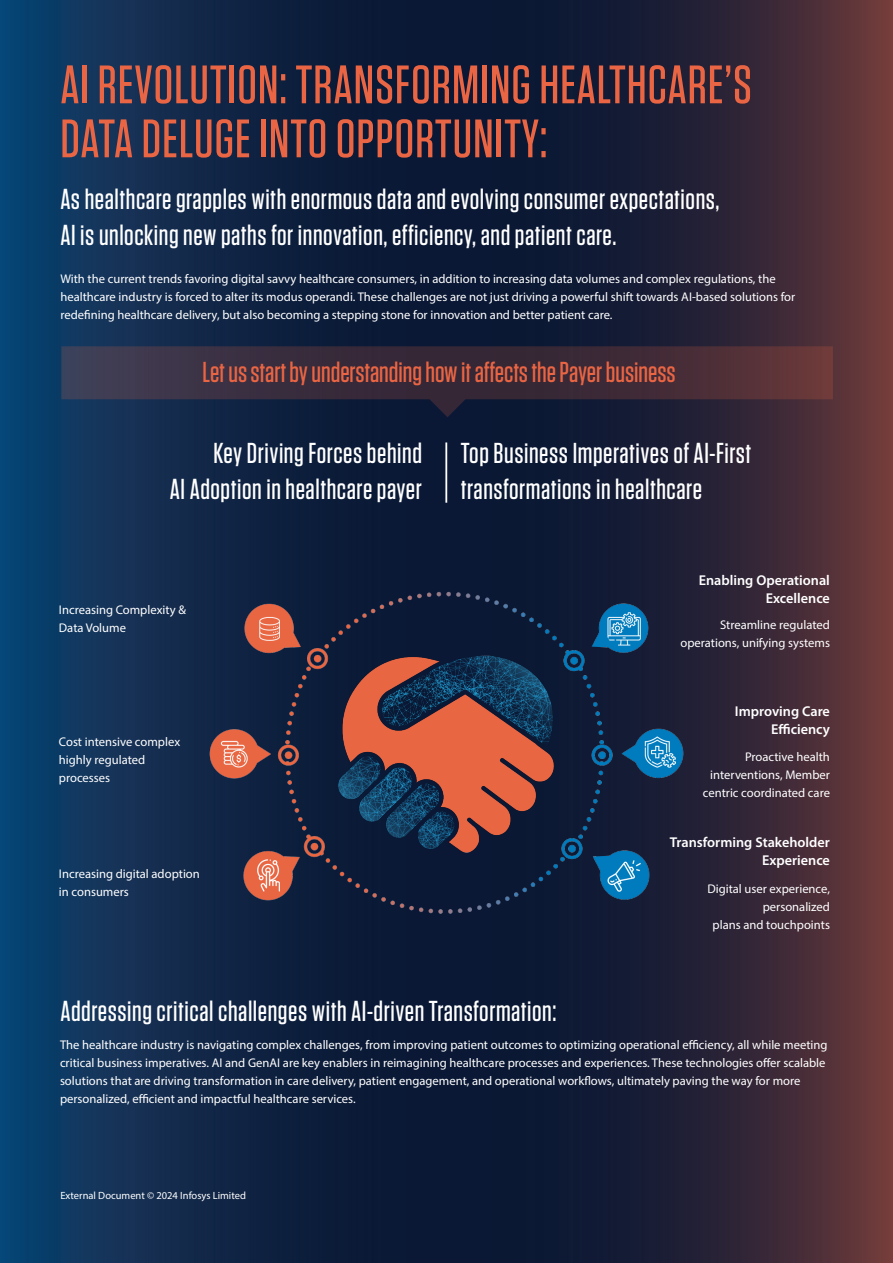
<style>
.page{position:relative;width:893px;height:1263px;background:#fff}
.page>*{position:absolute;margin:0;border:0;box-sizing:border-box;transform-origin:0 0}
.t1{font:500 54px/54px "Tungsten";letter-spacing:.02em;color:#ea6543}
.t2{font:500 28.8px/36px "Tungsten";letter-spacing:.02em;color:#fff}
.t3{font:500 28.8px "Tungsten";color:#ea6543}
.t4{font:600 14.25px/18px "Myriad Pro";color:#fff;text-align:right}
.t5{font:12.6px/18px "Myriad Pro";color:#fff}
.t6{font:10.5px "Myriad Pro";color:#fff}
</style>
<div class="page">
<img style="left:0;top:0;width:893px;height:1263px">
<img style="left:170px;top:557px;width:567px;height:418px">
<img style="left:50px;top:305px;width:795px;height:158px">
<div style="left:369px;top:414px;width:174px;height:118px;background:#0a1835"></div>
<h1 class="t1" style="left:60px;top:58px;width:693px">AI REVOLUTION: TRANSFORMING HEALTHCARE’S<br>DATA DELUGE INTO OPPORTUNITY:</h1>
<h2 class="t2" style="left:60px;top:182px;width:661px">As healthcare grapples with enormous data and evolving consumer expectations,<br>AI is unlocking new paths for innovation, efficiency, and patient care.</h2>
<p class="t5" style="left:60px;top:269px;width:736px">With the current trends favoring digital savvy healthcare consumers, in addition to increasing data volumes and complex regulations, the healthcare industry is forced to alter its modus operandi. These challenges are not just driving a powerful shift towards AI-based solutions for redefining healthcare delivery, but also becoming a stepping stone for innovation and better patient care.</p>
<h2 class="t3" style="left:202px;top:357px;width:475px">Let us start by understanding how it affects the Payer business</h2>
<h2 class="t2" style="left:170px;top:435px;width:254px;text-align:right">Key Driving Forces behind<br>AI Adoption in healthcare payer</h2>
<h2 class="t2" style="left:461px;top:435px;width:292px">Top Business Imperatives of AI-First transformations in healthcare</h2>
<p class="t5" style="left:59px;top:601px;width:129px">Increasing Complexity &amp;<br>Data Volume</p>
<p class="t5" style="left:59px;top:733px;width:123px">Cost intensive complex highly regulated processes</p>
<p class="t5" style="left:59px;top:864px;width:142px">Increasing digital adoption in consumers</p>
<p class="t4" style="left:699px;top:571px;width:133px">Enabling Operational<br>Excellence</p>
<p class="t5" style="left:680px;top:616px;width:151px;text-align:right">Streamline regulated operations, unifying systems</p>
<p class="t4" style="left:735px;top:702px;width:97px">Improving Care<br>Efficiency</p>
<p class="t5" style="left:703px;top:748px;width:129px;text-align:right">Proactive health interventions, Member centric coordinated care</p>
<p class="t4" style="left:670px;top:832px;width:162px">Transforming Stakeholder<br>Experience</p>
<p class="t5" style="left:707px;top:879px;width:124px;text-align:right">Digital user experience, personalized<br>plans and touchpoints</p>
<h2 class="t2" style="left:60px;top:993px;width:497px">Addressing critical challenges with AI-driven Transformation:</h2>
<p class="t5" style="left:60px;top:1036px;width:769px">The healthcare industry is navigating complex challenges, from improving patient outcomes to optimizing operational efficiency, all while meeting critical business imperatives. AI and GenAI are key enablers in reimagining healthcare processes and experiences. These technologies offer scalable solutions that are driving transformation in care delivery, patient engagement, and operational workflows, ultimately paving the way for more personalized, efficient and impactful healthcare services.</p>
<p class="t6" style="left:60px;top:1189px;width:187px">External Document © 2024 Infosys Limited</p>
</div>
